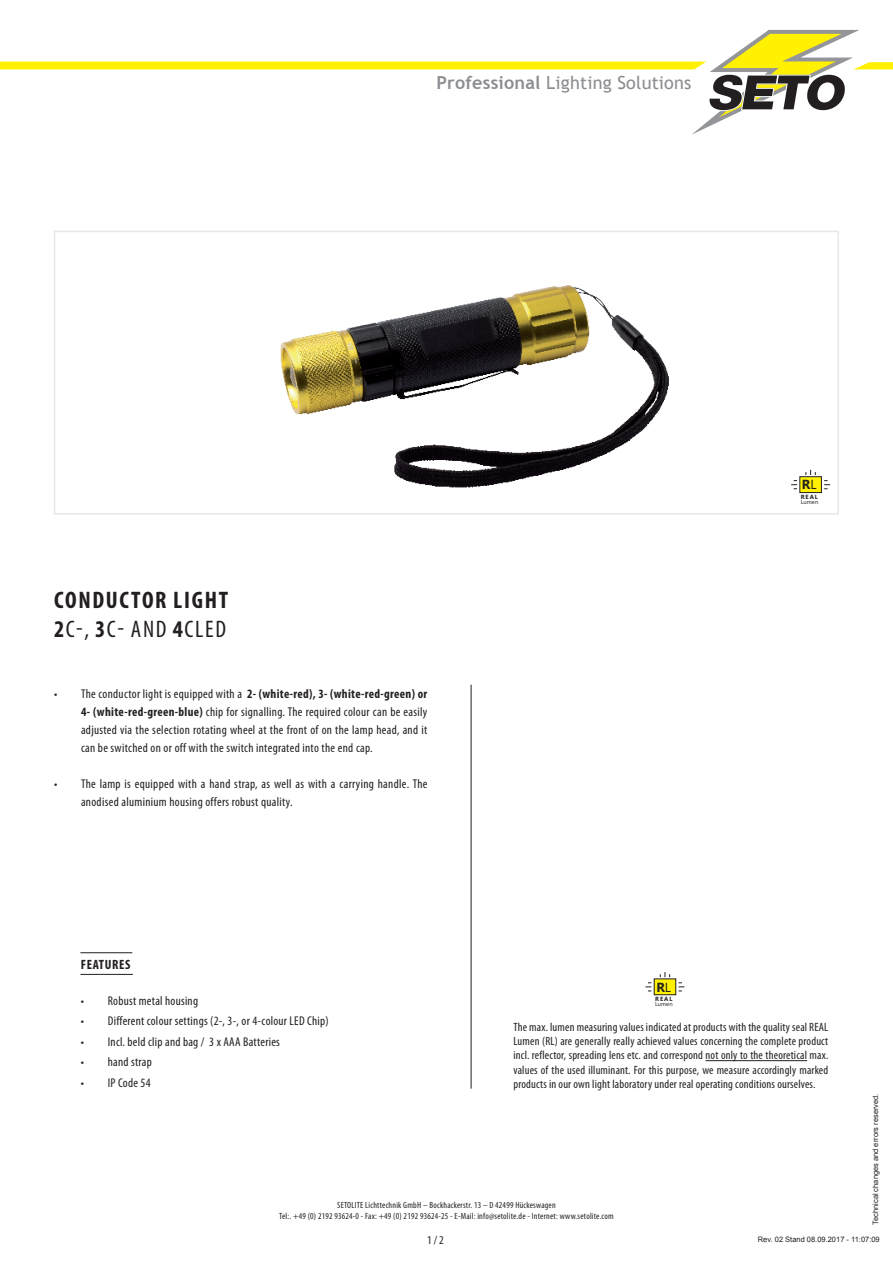
<style>
.page{position:relative;width:893px;height:1263px;background:#fff}
.page>*{position:absolute;margin:0;border:0;box-sizing:border-box;transform-origin:0 0}
.t1{font:700 condensed 24px/28.8px "Myriad Pro";letter-spacing:.07em;color:#231f20}
.t2{font:18px "Trebuchet MS";letter-spacing:.01em;color:#8b8d90}
.t3{font:700 condensed 13.5px "Myriad Pro";letter-spacing:.045em;color:#231f20}
.t4{font:700 13.2px "Lao UI";color:#231f20}
.t5{font:condensed 12.75px/17.9px "Myriad Pro";letter-spacing:.025em;color:#231f20;text-align:justify}
.t6{font:condensed 12px/14.4px "Myriad Pro";letter-spacing:.015em;color:#231f20;text-align:justify}
.t7{font:condensed 9px/10.8px "Myriad Pro";letter-spacing:.025em;color:#231f20;text-align:center}
.t8{font:7.5px "Arial";color:#231f20}
.t9{font:700 6px "Lao UI";letter-spacing:.16em;color:#231f20}
.t10{font:5.85px "Lao UI";color:#231f20}
.s1{font-weight:700}
.s2{font-weight:400}
</style>
<div class="page">
<svg style="left:0;top:30px;width:893px;height:105px"></svg>
<div style="left:54px;top:231px;width:785px;height:283px;border:2px solid #e6e7e9"></div>
<hr style="left:80px;top:974px;width:53px;height:1px;background:#231f20">
<hr style="left:80px;top:952px;width:52px;height:1px;background:#231f20">
<div style="left:654px;top:979px;width:22px;height:16px;background:#fff101"></div>
<div style="left:654px;top:978px;width:22px;height:17px;border:1px solid #231f20"></div>
<svg style="left:660px;top:972px;width:10px;height:5px"></svg>
<svg style="left:678px;top:982px;width:6px;height:10px"></svg>
<svg style="left:645px;top:982px;width:6px;height:10px"></svg>
<hr style="left:471px;top:685px;width:1px;height:404px;background:#231f20">
<img style="left:280px;top:285px;width:389px;height:203px">
<div style="left:800px;top:477px;width:21px;height:16px;background:#fff101"></div>
<div style="left:799px;top:476px;width:23px;height:17px;border:1px solid #231f20"></div>
<svg style="left:806px;top:470px;width:10px;height:5px"></svg>
<svg style="left:824px;top:480px;width:6px;height:9px"></svg>
<svg style="left:791px;top:480px;width:6px;height:9px"></svg>
<hr style="left:705px;top:1060px;width:102px;height:1px;background:#231f20">
<h2 class="t2" style="left:436px;top:72px;width:257px"><span class="s1">Professional</span> Lighting Solutions</h2>
<h1 class="t1" style="left:54px;top:585px;width:176px">Conductor Light<br>2<span class="s2">C-,</span> 3<span class="s2">C- And</span> 4<span class="s2">Cled</span></h1>
<p class="t5" style="left:81px;top:685px;width:348px;text-indent:-27px">• The conductor light is equipped with a <span class="s1">2- (white-red), 3- (white-red-green) or 4- (white-red-green-blue)</span> chip for signalling. The required colour can be easily adjusted via the selection rotating wheel at the front of on the lamp head, and it can be switched on or off with the switch integrated into the end cap.</p>
<p class="t5" style="left:81px;top:774px;width:348px;text-indent:-27px">• The lamp is equipped with a hand strap, as well as with a carrying handle. The anodised aluminium housing offers robust quality.</p>
<p class="t4" style="left:802px;top:476px;width:16px">R<span class="s2">L</span></p>
<p class="t9" style="left:801px;top:492px;width:19px">REAL</p>
<p class="t10" style="left:801px;top:498px;width:19px">Lumen</p>
<p class="t3" style="left:81px;top:956px;width:51px">Features</p>
<p class="t5" style="left:81px;top:992px;width:119px">• Robust metal housing</p>
<p class="t5" style="left:81px;top:1012px;width:249px">• Different colour settings (2-, 3-, or 4-colour LED Chip)</p>
<p class="t5" style="left:81px;top:1032px;width:201px">• Incl. beld clip and bag / 3 x AAA Batteries</p>
<p class="t5" style="left:81px;top:1053px;width:73px">• hand strap</p>
<p class="t5" style="left:81px;top:1073px;width:71px">• IP Code 54</p>
<p class="t4" style="left:656px;top:978px;width:16px">R<span class="s2">L</span></p>
<p class="t9" style="left:655px;top:995px;width:19px">REAL</p>
<p class="t10" style="left:655px;top:1000px;width:19px">Lumen</p>
<p class="t6" style="left:513px;top:1019px;width:316px">The max. lumen measuring values indicated at products with the quality seal REAL Lumen (RL) are generally really achieved values concerning the complete product incl. reflector, spreading lens etc. and correspond not only to the theoretical max. values of the used illuminant. For this purpose, we measure accordingly marked products in our own light laboratory under real operating conditions ourselves.</p>
<p class="t7" style="left:279px;top:1199px;width:336px">SETOLITE Lichttechnik GmbH – Bockhackerstr. 13 – D 42499 Hückeswagen<br>Tel:. +49 (0) 2192 93624-0 - Fax: +49 (0) 2192 93624-25 - E-Mail: info@setolite.de - Internet: www.setolite.com</p>
<p class="t8" style="left:871px;top:1225px;width:133px;rotate:-90deg">Technical changes and errors reserved.</p>
<p class="t6" style="left:427px;top:1233px;width:18px">1 / 2</p>
<p class="t8" style="left:758px;top:1234px;width:123px">Rev. 02 Stand 08.09.2017 - 11:07:09</p>
</div>
